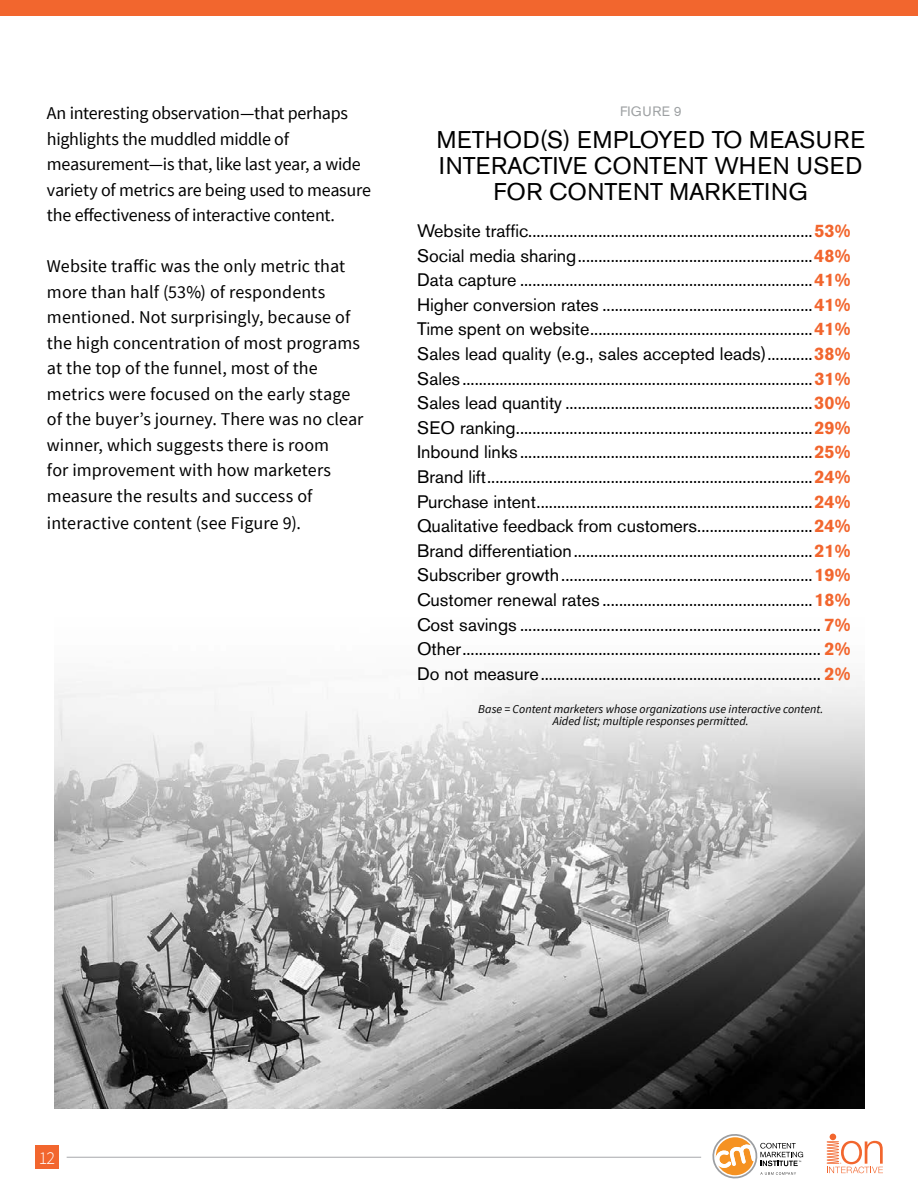
<style>
.page{position:relative;width:918px;height:1188px;background:#fff}
.page>*{position:absolute;margin:0;border:0;box-sizing:border-box;transform-origin:0 0}
.t1{font:24px/25.8px "Akzidenz Grotesk BE";letter-spacing:.02em;color:#000;text-align:center}
.t2{font:18px/24.6px "Akzidenz Grotesk BE";color:#000;text-align:justify}
.t3{font:18px/25.7px "Source Sans Pro";color:#000}
.t4{font:300 18px "Source Sans Pro";color:#fff}
.t5{font:13.5px "Akzidenz Grotesk BE";letter-spacing:.04em;color:#9ea1a3}
.t6{font:italic 12px/12.6px "Source Sans Pro";color:#000;text-align:center}
.s1{font-weight:700;color:#f2662e}
</style>
<div class="page">
<svg style="left:827px;top:1134px;width:56px;height:39px"></svg>
<hr style="left:67px;top:1157px;width:634px;height:1px;background:#a6a8ab">
<div style="left:35px;top:1145px;width:24px;height:24px;background:#f2662e"></div>
<div style="left:0;top:0;width:918px;height:15px;background:#f2662e"></div>
<svg style="left:712px;top:1134px;width:91px;height:44px"></svg>
<img style="left:54px;top:681px;width:811px;height:427px">
<p class="t3" style="left:47px;top:101px;width:326px">An interesting observation—that perhaps highlights the muddled middle of measurement—is that, like last year, a wide variety of metrics are being used to measure the effectiveness of interactive content.</p>
<p class="t3" style="left:47px;top:254px;width:318px">Website traffic was the only metric that more than half (53%) of respondents mentioned. Not surprisingly, because of the high concentration of most programs at the top of the funnel, most of the metrics were focused on the early stage of the buyer’s journey. There was no clear winner, which suggests there is room<br>for improvement with how marketers measure the results and success of interactive content (see Figure 9).</p>
<p class="t5" style="left:620px;top:104px;width:63px">FIGURE 9</p>
<h1 class="t1" style="left:437px;top:127px;width:430px">METHOD(S) EMPLOYED TO MEASURE<br>INTERACTIVE CONTENT WHEN USED<br>FOR CONTENT MARKETING</h1>
<p class="t2" style="left:417px;top:218px;width:435px">Website traffic.....................................................................<span class="s1">53% </span>Social media sharing.........................................................<span class="s1">48% </span>Data capture .......................................................................<span class="s1">41% </span>Higher conversion rates ...................................................<span class="s1">41% </span>Time spent on website......................................................<span class="s1">41% </span>Sales lead quality (e.g., sales accepted leads)...........<span class="s1">38% </span>Sales .....................................................................................<span class="s1">31% </span>Sales lead quantity ............................................................<span class="s1">30% </span>SEO ranking........................................................................<span class="s1">29% </span>Inbound links .......................................................................<span class="s1">25% </span>Brand lift...............................................................................<span class="s1">24% </span>Purchase intent...................................................................<span class="s1">24% </span>Qualitative feedback from customers............................<span class="s1">24% </span>Brand differentiation..........................................................<span class="s1">21% </span>Subscriber growth.............................................................<span class="s1">19% </span>Customer renewal rates ...................................................<span class="s1">18% </span>Cost savings ......................................................................... <span class="s1">7% </span>Other....................................................................................... <span class="s1">2% </span>Do not measure.................................................................... <span class="s1">2%</span></p>
<p class="t6" style="left:478px;top:702px;width:347px">Base = Content marketers whose organizations use interactive content.<br>Aided list; multiple responses permitted.</p>
<p class="t4" style="left:39px;top:1147px;width:18px">12</p>
</div>
